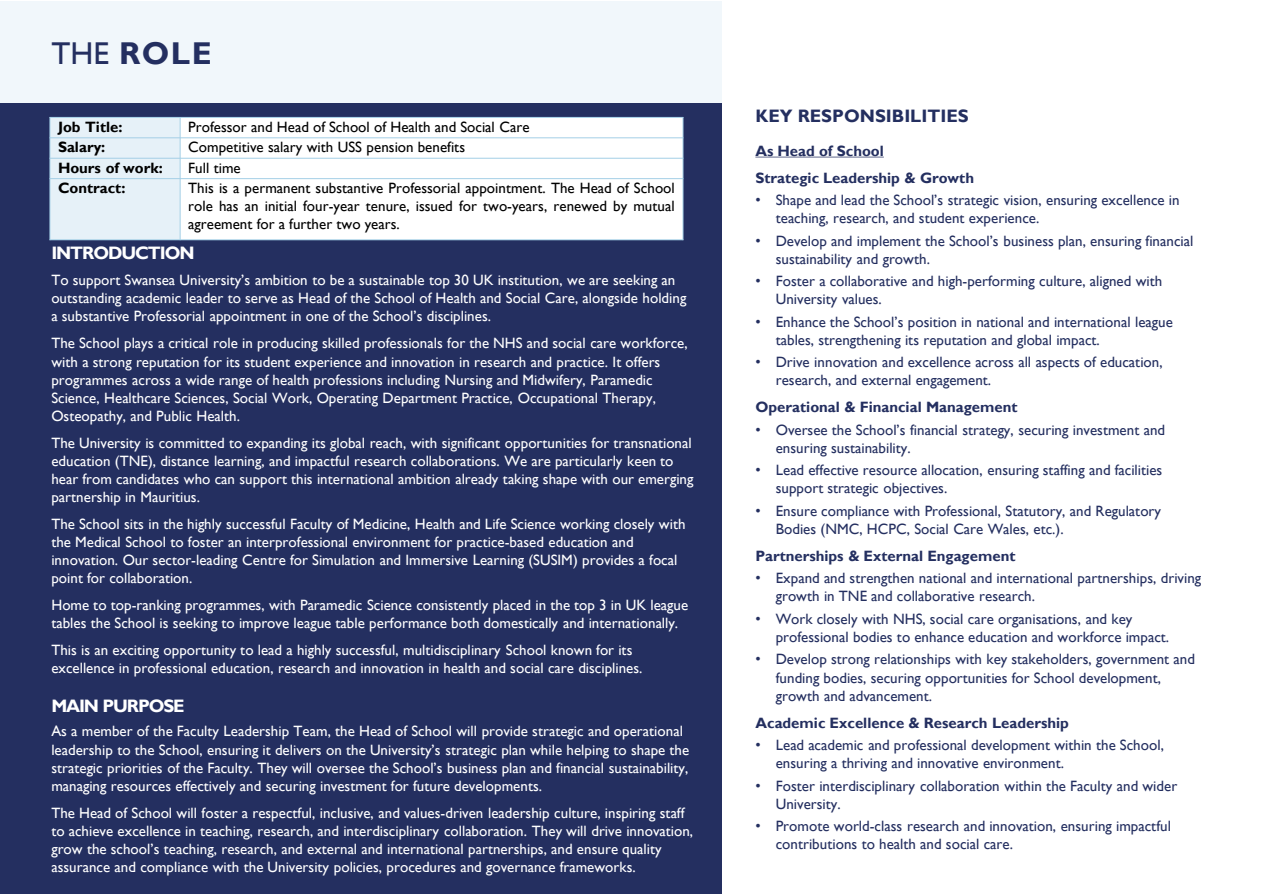
<style>
.page{position:relative;width:1264px;height:894px;background:#fff}
.page>*{position:absolute;margin:0;border:0;box-sizing:border-box;transform-origin:0 0}
.t1{font:700 31.5px "Gill Sans";color:#242f60}
.t2{font:700 18px "Gill Sans";letter-spacing:-.06em;color:#fff}
.t3{font:700 18px "Gill Sans";letter-spacing:-.005em;color:#242f60}
.t4{font:15px/18px "Gill Sans";color:#fff}
.t5{font:15px/18px "Gill Sans";color:#242f60}
.t6{font:15px/18px "Gill Sans";color:#000;text-align:justify}
.t7{font:700 15px "Gill Sans";color:#242f60}
.t8{font:700 15px "Gill Sans";color:#000}
.s1{font-weight:400}
.s2{font-family:"Arial"}
</style>
<div class="page">
<div style="left:0;top:1px;width:721px;height:103px;background:#f1f7fb"></div>
<div style="left:0;top:103px;width:721px;height:790px;background:#242f60"></div>
<svg style="left:755px;top:157px;width:128px;height:1px"></svg>
<div style="left:50px;top:117px;width:130px;height:21px;background:#e6f1f8"></div>
<div style="left:180px;top:117px;width:502px;height:21px;background:#fff"></div>
<div style="left:50px;top:138px;width:130px;height:20px;background:#e6f1f8"></div>
<div style="left:180px;top:138px;width:502px;height:20px;background:#fff"></div>
<div style="left:50px;top:158px;width:130px;height:21px;background:#e6f1f8"></div>
<div style="left:180px;top:158px;width:502px;height:21px;background:#fff"></div>
<div style="left:50px;top:179px;width:130px;height:61px;background:#e6f1f8"></div>
<div style="left:180px;top:179px;width:502px;height:61px;background:#fff"></div>
<hr style="left:180px;top:117px;width:1px;height:41px;background:#a4cfe6">
<svg style="left:180px;top:159px;width:1px;height:19px"></svg>
<hr style="left:180px;top:179px;width:1px;height:61px;background:#a4cfe6">
<hr style="left:50px;top:137px;width:633px;height:1px;background:#a4cfe6">
<hr style="left:50px;top:158px;width:633px;height:1px;background:#a4cfe6">
<hr style="left:50px;top:178px;width:633px;height:1px;background:#a4cfe6">
<hr style="left:50px;top:117px;width:1px;height:123px;background:#a4cfe6">
<hr style="left:682px;top:117px;width:1px;height:123px;background:#a4cfe6">
<hr style="left:50px;top:117px;width:633px;height:1px;background:#a4cfe6">
<hr style="left:50px;top:239px;width:633px;height:1px;background:#a4cfe6">
<h2 class="t1" style="left:51px;top:34px;width:162px"><span class="s1">THE</span> ROLE</h2>
<p class="t8" style="left:58px;top:118px;width:66px">Job Title:</p>
<p class="t6" style="left:188px;top:118px;width:343px">Professor and Head of School of Health and Social Care</p>
<p class="t8" style="left:58px;top:138px;width:49px">Salary:</p>
<p class="t6" style="left:188px;top:138px;width:278px">Competitive salary with USS pension benefits</p>
<p class="t8" style="left:58px;top:158px;width:106px">Hours of work:</p>
<p class="t6" style="left:188px;top:159px;width:54px">Full time</p>
<p class="t8" style="left:58px;top:179px;width:69px">Contract:</p>
<p class="t6" style="left:188px;top:179px;width:488px">This is a permanent substantive Professorial appointment. The Head of School role has an initial four-year tenure, issued for two-years, renewed by mutual agreement for a further two years.</p>
<p class="t2" style="left:51px;top:242px;width:145px">INTRODUCTION</p>
<p class="t4" style="left:51px;top:271px;width:636px">To support Swansea University’s ambition to be a sustainable top 30 UK institution, we are seeking an outstanding academic leader to serve as Head of the School of Health and Social Care, alongside holding a substantive Professorial appointment in one of the School’s disciplines.</p>
<p class="t4" style="left:51px;top:334px;width:637px">The School plays a critical role in producing skilled professionals for the NHS and social care workforce, with a strong reputation for its student experience and innovation in research and practice. It offers programmes across a wide range of health professions including Nursing and Midwifery, Paramedic Science, Healthcare Sciences, Social Work, Operating Department Practice, Occupational Therapy, Osteopathy, and Public Health.</p>
<p class="t4" style="left:51px;top:433px;width:643px">The University is committed to expanding its global reach, with significant opportunities for transnational education (TNE), distance learning, and impactful research collaborations. We are particularly keen to hear from candidates who can support this international ambition already taking shape with our emerging partnership in Mauritius.</p>
<p class="t4" style="left:51px;top:514px;width:635px">The School sits in the highly successful Faculty of Medicine, Health and Life Science working closely with the Medical School to foster an interprofessional environment for practice-based education and innovation. Our sector-leading Centre for Simulation and Immersive Learning (SUSIM) provides a focal point for collaboration.</p>
<p class="t4" style="left:51px;top:595px;width:638px">Home to top-ranking programmes, with Paramedic Science consistently placed in the top 3 in UK league tables the School is seeking to improve league table performance both domestically and internationally.</p>
<p class="t4" style="left:51px;top:640px;width:592px">This is an exciting opportunity to lead a highly successful, multidisciplinary School known for its excellence in professional education, research and innovation in health and social care disciplines.</p>
<p class="t2" style="left:51px;top:694px;width:135px">MAIN PURPOSE</p>
<p class="t4" style="left:51px;top:722px;width:639px">As a member of the Faculty Leadership Team, the Head of School will provide strategic and operational leadership to the School, ensuring it delivers on the University’s strategic plan while helping to shape the strategic priorities of the Faculty. They will oversee the School’s business plan and financial sustainability, managing resources effectively and securing investment for future developments.</p>
<p class="t4" style="left:51px;top:803px;width:643px">The Head of School will foster a respectful, inclusive, and values-driven leadership culture, inspiring staff to achieve excellence in teaching, research, and interdisciplinary collaboration. They will drive innovation, grow the school’s teaching, research, and external and international partnerships, and ensure quality assurance and compliance with the University policies, procedures and governance frameworks.</p>
<p class="t3" style="left:755px;top:105px;width:214px">KEY RESPONSIBILITIES</p>
<p class="t7" style="left:755px;top:141px;width:130px">As Head of School</p>
<p class="t7" style="left:755px;top:168px;width:220px">Strategic Leadership &amp; Growth</p>
<p class="t5" style="left:775px;top:191px;width:405px;text-indent:-20px"><span class="s2">•</span> Shape and lead the School’s strategic vision, ensuring excellence in teaching, research, and student experience.</p>
<p class="t5" style="left:775px;top:232px;width:419px;text-indent:-20px"><span class="s2">•</span> Develop and implement the School’s business plan, ensuring financial sustainability and growth.</p>
<p class="t5" style="left:775px;top:272px;width:388px;text-indent:-20px"><span class="s2">•</span> Foster a collaborative and high-performing culture, aligned with<br>University values.</p>
<p class="t5" style="left:775px;top:313px;width:398px;text-indent:-20px"><span class="s2">•</span> Enhance the School’s position in national and international league tables, strengthening its reputation and global impact.</p>
<p class="t5" style="left:775px;top:353px;width:388px;text-indent:-20px"><span class="s2">•</span> Drive innovation and excellence across all aspects of education, research, and external engagement.</p>
<p class="t7" style="left:755px;top:398px;width:263px">Operational &amp; Financial Management</p>
<p class="t5" style="left:775px;top:421px;width:391px;text-indent:-20px"><span class="s2">•</span> Oversee the School’s financial strategy, securing investment and ensuring sustainability.</p>
<p class="t5" style="left:775px;top:461px;width:388px;text-indent:-20px"><span class="s2">•</span> Lead effective resource allocation, ensuring staffing and facilities support strategic objectives.</p>
<p class="t5" style="left:775px;top:502px;width:387px;text-indent:-20px"><span class="s2">•</span> Ensure compliance with Professional, Statutory, and Regulatory<br>Bodies (NMC, HCPC, Social Care Wales, etc.).</p>
<p class="t7" style="left:755px;top:546px;width:261px">Partnerships &amp; External Engagement</p>
<p class="t5" style="left:775px;top:569px;width:427px;text-indent:-20px"><span class="s2">•</span> Expand and strengthen national and international partnerships, driving growth in TNE and collaborative research.</p>
<p class="t5" style="left:775px;top:610px;width:395px;text-indent:-20px"><span class="s2">•</span> Work closely with NHS, social care organisations, and key professional bodies to enhance education and workforce impact.</p>
<p class="t5" style="left:775px;top:650px;width:420px;text-indent:-20px"><span class="s2">•</span> Develop strong relationships with key stakeholders, government and funding bodies, securing opportunities for School development, growth and advancement.</p>
<p class="t7" style="left:755px;top:713px;width:315px">Academic Excellence &amp; Research Leadership</p>
<p class="t5" style="left:775px;top:736px;width:389px;text-indent:-20px"><span class="s2">•</span> Lead academic and professional development within the School, ensuring a thriving and innovative environment.</p>
<p class="t5" style="left:775px;top:776px;width:403px;text-indent:-20px"><span class="s2">•</span> Foster interdisciplinary collaboration within the Faculty and wider<br>University.</p>
<p class="t5" style="left:775px;top:817px;width:396px;text-indent:-20px"><span class="s2">•</span> Promote world-class research and innovation, ensuring impactful contributions to health and social care.</p>
</div>
